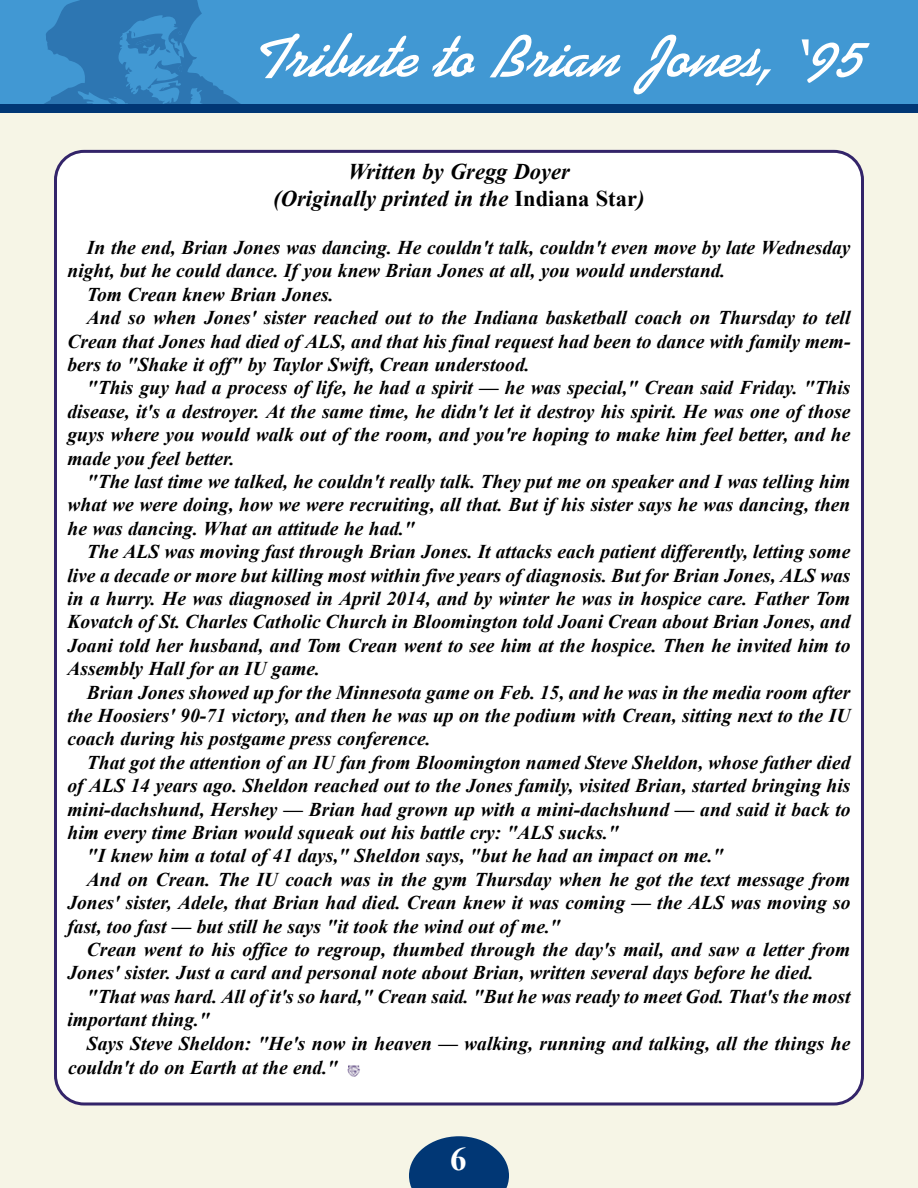
<style>
.page{position:relative;width:918px;height:1188px;background:#fff}
.page>*{position:absolute;margin:0;border:0;box-sizing:border-box;transform-origin:0 0}
.t1{font:italic 700 67.5px "Swing";color:#fff}
.t2{font:700 33px "Times New Roman";color:#fff}
.t3{font:italic 700 22.5px/27px "Times New Roman";color:#000;text-align:center}
.t4{font:italic 700 19.5px "Times New Roman";color:#000}
.s1{font-style:normal}
</style>
<div class="page">
<div style="left:0;top:0;width:918px;height:108px;background:#4198d3"></div>
<svg style="left:44px;top:0;width:197px;height:104px"></svg>
<div style="left:0;top:107px;width:918px;height:1081px;background:#f6f5e6"></div>
<svg style="left:409px;top:1136px;width:100px;height:52px"></svg>
<div style="left:0;top:104px;width:918px;height:9px;background:#013775"></div>
<div style="left:54px;top:150px;width:810px;height:956px;background:#fff"></div>
<svg style="left:347px;top:1065px;width:13px;height:3px"></svg>
<h1 class="t1" style="left:245px;top:27px;width:618px">Tribute to Brian Jones,‘95</h1>
<p class="t3" style="left:274px;top:158px;width:372px">Written by Gregg Doyer<br>(Originally printed in the <span class="s1">Indiana Star</span>)</p>
<p class="t4" style="left:87px;top:237px;width:765px">In the end, Brian Jones was dancing. He couldn't talk, couldn't even move by late Wednesday</p>
<p class="t4" style="left:67px;top:260px;width:660px">night, but he could dance. If you knew Brian Jones at all, you would understand.</p>
<p class="t4" style="left:87px;top:283px;width:248px">Tom Crean knew Brian Jones.</p>
<p class="t4" style="left:87px;top:307px;width:765px">And so when Jones' sister reached out to the Indiana basketball coach on Thursday to tell</p>
<p class="t4" style="left:67px;top:330px;width:783px">Crean that Jones had died of ALS, and that his final request had been to dance with family mem-</p>
<p class="t4" style="left:67px;top:354px;width:464px">bers to "Shake it off" by Taylor Swift, Crean understood.</p>
<p class="t4" style="left:87px;top:377px;width:765px">"This guy had a process of life, he had a spirit — he was special," Crean said Friday. "This</p>
<p class="t4" style="left:67px;top:400px;width:785px">disease, it's a destroyer. At the same time, he didn't let it destroy his spirit. He was one of those</p>
<p class="t4" style="left:67px;top:424px;width:785px">guys where you would walk out of the room, and you're hoping to make him feel better, and he</p>
<p class="t4" style="left:67px;top:447px;width:169px">made you feel better.</p>
<p class="t4" style="left:87px;top:471px;width:765px">"The last time we talked, he couldn't really talk. They put me on speaker and I was telling him</p>
<p class="t4" style="left:67px;top:494px;width:784px">what we were doing, how we were recruiting, all that. But if his sister says he was dancing, then</p>
<p class="t4" style="left:67px;top:517px;width:349px">he was dancing. What an attitude he had."</p>
<p class="t4" style="left:87px;top:541px;width:765px">The ALS was moving fast through Brian Jones. It attacks each patient differently, letting some</p>
<p class="t4" style="left:67px;top:564px;width:784px">live a decade or more but killing most within five years of diagnosis. But for Brian Jones, ALS was</p>
<p class="t4" style="left:67px;top:588px;width:785px">in a hurry. He was diagnosed in April 2014, and by winter he was in hospice care. Father Tom</p>
<p class="t4" style="left:67px;top:611px;width:784px">Kovatch of St. Charles Catholic Church in Bloomington told Joani Crean about Brian Jones, and</p>
<p class="t4" style="left:67px;top:634px;width:784px">Joani told her husband, and Tom Crean went to see him at the hospice. Then he invited him to</p>
<p class="t4" style="left:67px;top:658px;width:254px">Assembly Hall for an IU game.</p>
<p class="t4" style="left:87px;top:681px;width:765px">Brian Jones showed up for the Minnesota game on Feb. 15, and he was in the media room after</p>
<p class="t4" style="left:67px;top:705px;width:784px">the Hoosiers' 90-71 victory, and then he was up on the podium with Crean, sitting next to the IU</p>
<p class="t4" style="left:67px;top:728px;width:365px">coach during his postgame press conference.</p>
<p class="t4" style="left:87px;top:751px;width:765px">That got the attention of an IU fan from Bloomington named Steve Sheldon, whose father died</p>
<p class="t4" style="left:67px;top:775px;width:784px">of ALS 14 years ago. Sheldon reached out to the Jones family, visited Brian, started bringing his</p>
<p class="t4" style="left:67px;top:798px;width:785px">mini-dachshund, Hershey — Brian had grown up with a mini-dachshund — and said it back to</p>
<p class="t4" style="left:67px;top:822px;width:553px">him every time Brian would squeak out his battle cry: "ALS sucks."</p>
<p class="t4" style="left:87px;top:845px;width:638px">"I knew him a total of 41 days," Sheldon says, "but he had an impact on me."</p>
<p class="t4" style="left:87px;top:868px;width:765px">And on Crean. The IU coach was in the gym Thursday when he got the text message from</p>
<p class="t4" style="left:67px;top:892px;width:785px">Jones' sister, Adele, that Brian had died. Crean knew it was coming — the ALS was moving so</p>
<p class="t4" style="left:67px;top:915px;width:495px">fast, too fast — but still he says "it took the wind out of me."</p>
<p class="t4" style="left:87px;top:939px;width:765px">Crean went to his office to regroup, thumbed through the day's mail, and saw a letter from</p>
<p class="t4" style="left:67px;top:962px;width:748px">Jones' sister. Just a card and personal note about Brian, written several days before he died.</p>
<p class="t4" style="left:87px;top:985px;width:765px">"That was hard. All of it's so hard," Crean said. "But he was ready to meet God. That's the most</p>
<p class="t4" style="left:67px;top:1009px;width:144px">important thing."</p>
<p class="t4" style="left:87px;top:1032px;width:765px">Says Steve Sheldon: "He's now in heaven — walking, running and talking, all the things he</p>
<p class="t4" style="left:68px;top:1057px;width:272px">couldn't do on Earth at the end."</p>
<h2 class="t2" style="left:450px;top:1141px;width:18px">6</h2>
</div>
